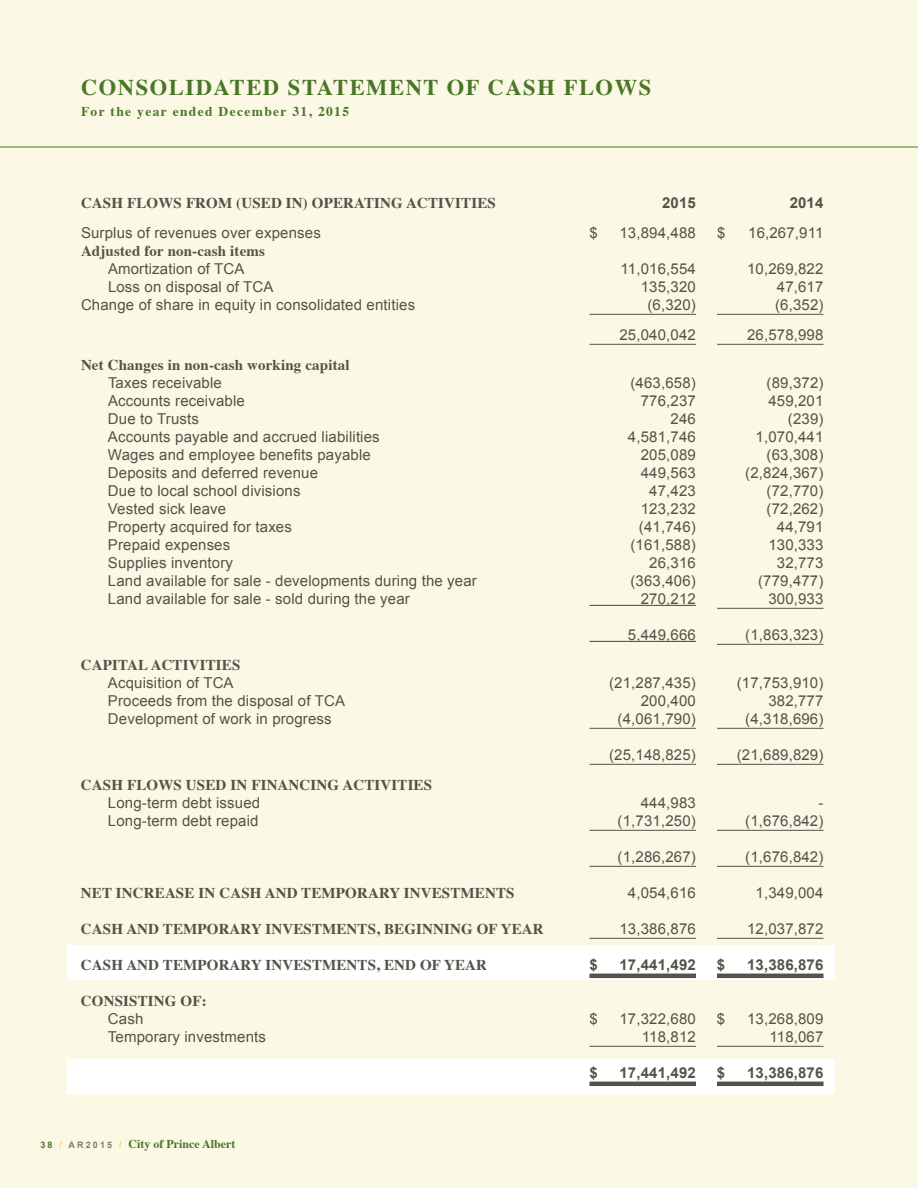
<style>
.page{position:relative;width:918px;height:1188px;background:#fbf9e5}
.page>*{position:absolute;margin:0;border:0;box-sizing:border-box;transform-origin:0 0}
.t1{font:700 22.5px "Times";letter-spacing:.07em;color:#4a7628}
.t2{font:15px "Arial";letter-spacing:.01em;color:#525349}
.t3{font:700 15px "Times";letter-spacing:.01em;color:#525349}
.t4{font:700 15px "Arial";letter-spacing:.01em;color:#525349}
.t5{font:700 13.5px "Times";letter-spacing:.1em;color:#4a7628}
.t6{font:700 12px "Times";color:#4a7628}
.s1{font-family:"Arial";font-size:9px}
.s2{font-family:"Arial";font-size:9px;color:#e3d454}
.s3{font-family:"Arial";font-size:9px;color:#7f7f73}
</style>
<div class="page">
<div style="left:68px;top:945px;width:767px;height:35px;background:#fff"></div>
<div style="left:68px;top:1059px;width:767px;height:35px;background:#fff"></div>
<hr style="left:590px;top:314px;width:106px;height:1px;background:#525349">
<hr style="left:717px;top:314px;width:107px;height:1px;background:#525349">
<hr style="left:590px;top:344px;width:106px;height:1px;background:#525349">
<hr style="left:717px;top:344px;width:107px;height:1px;background:#525349">
<hr style="left:590px;top:605px;width:106px;height:1px;background:#525349">
<hr style="left:717px;top:608px;width:107px;height:1px;background:#525349">
<hr style="left:590px;top:641px;width:106px;height:1px;background:#525349">
<hr style="left:717px;top:644px;width:107px;height:1px;background:#525349">
<hr style="left:590px;top:728px;width:106px;height:1px;background:#525349">
<hr style="left:717px;top:728px;width:107px;height:1px;background:#525349">
<hr style="left:590px;top:764px;width:106px;height:1px;background:#525349">
<hr style="left:717px;top:764px;width:107px;height:1px;background:#525349">
<hr style="left:590px;top:830px;width:106px;height:1px;background:#525349">
<hr style="left:717px;top:830px;width:107px;height:1px;background:#525349">
<hr style="left:590px;top:866px;width:106px;height:1px;background:#525349">
<hr style="left:717px;top:866px;width:107px;height:1px;background:#525349">
<hr style="left:590px;top:938px;width:106px;height:1px;background:#525349">
<hr style="left:717px;top:938px;width:107px;height:1px;background:#525349">
<hr style="left:590px;top:974px;width:106px;height:4px;background:#525349">
<hr style="left:717px;top:974px;width:107px;height:4px;background:#525349">
<hr style="left:590px;top:1046px;width:106px;height:1px;background:#525349">
<hr style="left:717px;top:1046px;width:107px;height:1px;background:#525349">
<hr style="left:590px;top:1082px;width:106px;height:4px;background:#525349">
<hr style="left:717px;top:1082px;width:107px;height:4px;background:#525349">
<hr style="left:0;top:147px;width:918px;height:1px;background:#4a7628">
<h1 class="t1" style="left:81px;top:66px;width:572px">CONSOLIDATED STATEMENT OF CASH FLOWS</h1>
<p class="t5" style="left:81px;top:99px;width:270px">For the year ended December 31, 2015</p>
<p class="t3" style="left:81px;top:188px;width:416px">CASH FLOWS FROM (USED IN) OPERATING ACTIVITIES</p>
<p class="t4" style="left:662px;top:193px;width:35px">2015</p>
<p class="t4" style="left:790px;top:193px;width:35px">2014</p>
<p class="t2" style="left:81px;top:223px;width:241px">Surplus of revenues over expenses</p>
<p class="t2" style="left:590px;top:223px;width:10px">$</p>
<p class="t2" style="left:619px;top:223px;width:78px">13,894,488</p>
<p class="t2" style="left:717px;top:223px;width:10px">$</p>
<p class="t2" style="left:748px;top:223px;width:77px">16,267,911</p>
<p class="t3" style="left:81px;top:236px;width:186px">Adjusted for non-cash items</p>
<p class="t2" style="left:108px;top:259px;width:138px">Amortization of TCA</p>
<p class="t2" style="left:621px;top:259px;width:77px">11,016,554</p>
<p class="t2" style="left:747px;top:259px;width:78px">10,269,822</p>
<p class="t2" style="left:108px;top:277px;width:167px">Loss on disposal of TCA</p>
<p class="t2" style="left:641px;top:277px;width:57px">135,320</p>
<p class="t2" style="left:777px;top:277px;width:48px">47,617</p>
<p class="t2" style="left:81px;top:295px;width:336px">Change of share in equity in consolidated entities</p>
<p class="t2" style="left:647px;top:295px;width:50px">(6,320)</p>
<p class="t2" style="left:775px;top:295px;width:50px">(6,352)</p>
<p class="t2" style="left:619px;top:325px;width:78px">25,040,042</p>
<p class="t2" style="left:747px;top:325px;width:78px">26,578,998</p>
<p class="t3" style="left:81px;top:350px;width:270px">Net Changes in non-cash working capital</p>
<p class="t2" style="left:108px;top:373px;width:115px">Taxes receivable</p>
<p class="t2" style="left:630px;top:373px;width:67px">(463,658)</p>
<p class="t2" style="left:767px;top:373px;width:58px">(89,372)</p>
<p class="t2" style="left:108px;top:391px;width:138px">Accounts receivable</p>
<p class="t2" style="left:641px;top:391px;width:57px">776,237</p>
<p class="t2" style="left:768px;top:391px;width:57px">459,201</p>
<p class="t2" style="left:108px;top:409px;width:92px">Due to Trusts</p>
<p class="t2" style="left:671px;top:409px;width:27px">246</p>
<p class="t2" style="left:788px;top:409px;width:37px">(239)</p>
<p class="t2" style="left:108px;top:427px;width:273px">Accounts payable and accrued liabilities</p>
<p class="t2" style="left:628px;top:427px;width:69px">4,581,746</p>
<p class="t2" style="left:756px;top:427px;width:69px">1,070,441</p>
<p class="t2" style="left:108px;top:445px;width:264px">Wages and employee benefits payable</p>
<p class="t2" style="left:641px;top:445px;width:57px">205,089</p>
<p class="t2" style="left:767px;top:445px;width:58px">(63,308)</p>
<p class="t2" style="left:108px;top:463px;width:212px">Deposits and deferred revenue</p>
<p class="t2" style="left:641px;top:463px;width:57px">449,563</p>
<p class="t2" style="left:745px;top:463px;width:80px">(2,824,367)</p>
<p class="t2" style="left:108px;top:481px;width:194px">Due to local school divisions</p>
<p class="t2" style="left:649px;top:481px;width:48px">47,423</p>
<p class="t2" style="left:767px;top:481px;width:58px">(72,770)</p>
<p class="t2" style="left:108px;top:499px;width:120px">Vested sick leave</p>
<p class="t2" style="left:641px;top:499px;width:57px">123,232</p>
<p class="t2" style="left:767px;top:499px;width:58px">(72,262)</p>
<p class="t2" style="left:108px;top:517px;width:185px">Property acquired for taxes</p>
<p class="t2" style="left:639px;top:517px;width:58px">(41,746)</p>
<p class="t2" style="left:777px;top:517px;width:48px">44,791</p>
<p class="t2" style="left:108px;top:535px;width:124px">Prepaid expenses</p>
<p class="t2" style="left:630px;top:535px;width:67px">(161,588)</p>
<p class="t2" style="left:768px;top:535px;width:57px">130,333</p>
<p class="t2" style="left:108px;top:553px;width:127px">Supplies inventory</p>
<p class="t2" style="left:649px;top:553px;width:48px">26,316</p>
<p class="t2" style="left:777px;top:553px;width:48px">32,773</p>
<p class="t2" style="left:108px;top:571px;width:370px">Land available for sale - developments during the year</p>
<p class="t2" style="left:630px;top:571px;width:67px">(363,406)</p>
<p class="t2" style="left:758px;top:571px;width:67px">(779,477)</p>
<p class="t2" style="left:108px;top:589px;width:303px">Land available for sale - sold during the year</p>
<p class="t2" style="left:641px;top:589px;width:57px">270,212</p>
<p class="t2" style="left:768px;top:589px;width:57px">300,933</p>
<p class="t2" style="left:628px;top:625px;width:69px">5,449,666</p>
<p class="t2" style="left:745px;top:625px;width:80px">(1,863,323)</p>
<p class="t3" style="left:81px;top:650px;width:161px">CAPITAL ACTIVITIES</p>
<p class="t2" style="left:108px;top:673px;width:127px">Acquisition of TCA</p>
<p class="t2" style="left:609px;top:673px;width:88px">(21,287,435)</p>
<p class="t2" style="left:737px;top:673px;width:88px">(17,753,910)</p>
<p class="t2" style="left:108px;top:691px;width:239px">Proceeds from the disposal of TCA</p>
<p class="t2" style="left:641px;top:691px;width:57px">200,400</p>
<p class="t2" style="left:768px;top:691px;width:57px">382,777</p>
<p class="t2" style="left:108px;top:709px;width:225px">Development of work in progress</p>
<p class="t2" style="left:618px;top:709px;width:80px">(4,061,790)</p>
<p class="t2" style="left:745px;top:709px;width:80px">(4,318,696)</p>
<p class="t2" style="left:609px;top:745px;width:88px">(25,148,825)</p>
<p class="t2" style="left:737px;top:745px;width:88px">(21,689,829)</p>
<p class="t3" style="left:81px;top:770px;width:353px">CASH FLOWS USED IN FINANCING ACTIVITIES</p>
<p class="t2" style="left:108px;top:793px;width:154px">Long-term debt issued</p>
<p class="t2" style="left:641px;top:793px;width:57px">444,983</p>
<p class="t2" style="left:819px;top:793px;width:6px">-</p>
<p class="t2" style="left:108px;top:811px;width:152px">Long-term debt repaid</p>
<p class="t2" style="left:618px;top:811px;width:80px">(1,731,250)</p>
<p class="t2" style="left:745px;top:811px;width:80px">(1,676,842)</p>
<p class="t2" style="left:618px;top:847px;width:80px">(1,286,267)</p>
<p class="t2" style="left:745px;top:847px;width:80px">(1,676,842)</p>
<p class="t3" style="left:81px;top:878px;width:435px">NET INCREASE IN CASH AND TEMPORARY INVESTMENTS</p>
<p class="t2" style="left:628px;top:883px;width:69px">4,054,616</p>
<p class="t2" style="left:756px;top:883px;width:69px">1,349,004</p>
<p class="t3" style="left:81px;top:914px;width:464px">CASH AND TEMPORARY INVESTMENTS, BEGINNING OF YEAR</p>
<p class="t2" style="left:619px;top:919px;width:78px">13,386,876</p>
<p class="t2" style="left:747px;top:919px;width:78px">12,037,872</p>
<p class="t3" style="left:81px;top:950px;width:407px">CASH AND TEMPORARY INVESTMENTS, END OF YEAR</p>
<p class="t4" style="left:589px;top:955px;width:10px">$</p>
<p class="t4" style="left:619px;top:955px;width:78px">17,441,492</p>
<p class="t4" style="left:717px;top:955px;width:10px">$</p>
<p class="t4" style="left:747px;top:955px;width:78px">13,386,876</p>
<p class="t3" style="left:81px;top:986px;width:127px">CONSISTING OF:</p>
<p class="t2" style="left:108px;top:1009px;width:37px">Cash</p>
<p class="t2" style="left:589px;top:1009px;width:10px">$</p>
<p class="t2" style="left:619px;top:1009px;width:78px">17,322,680</p>
<p class="t2" style="left:717px;top:1009px;width:10px">$</p>
<p class="t2" style="left:747px;top:1009px;width:78px">13,268,809</p>
<p class="t2" style="left:108px;top:1027px;width:160px">Temporary investments</p>
<p class="t2" style="left:642px;top:1027px;width:56px">118,812</p>
<p class="t2" style="left:769px;top:1027px;width:55px">118,067</p>
<p class="t4" style="left:589px;top:1063px;width:10px">$</p>
<p class="t4" style="left:619px;top:1063px;width:78px">17,441,492</p>
<p class="t4" style="left:717px;top:1063px;width:10px">$</p>
<p class="t4" style="left:747px;top:1063px;width:78px">13,386,876</p>
<p class="t6" style="left:40px;top:1132px;width:196px"><span class="s1">3 8</span> <span class="s2">/</span> <span class="s3">A R 2 0 1 5</span> <span class="s2">/</span> City of Prince Albert</p>
</div>
